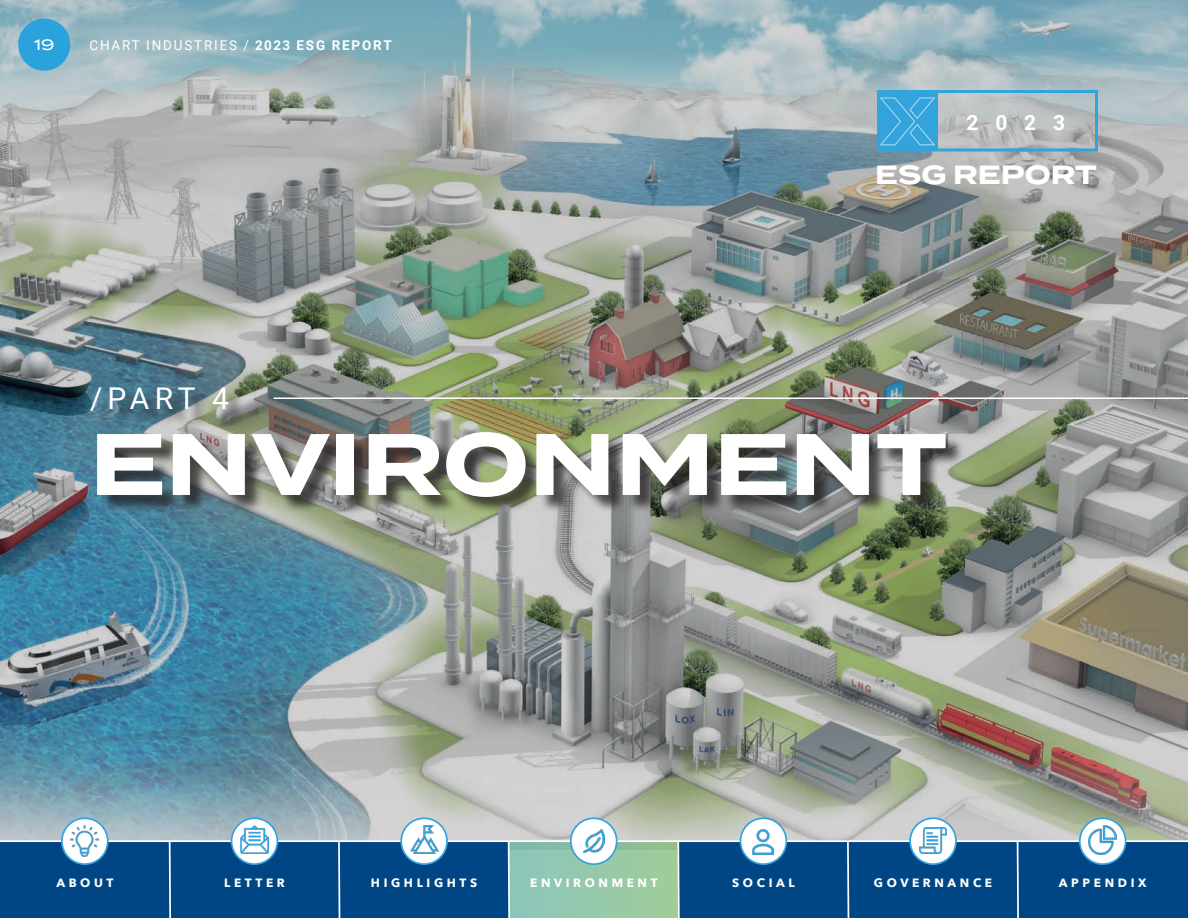
<style>
.page{position:relative;width:1188px;height:918px;background:#fff}
.page>*{position:absolute;margin:0;border:0;box-sizing:border-box;transform-origin:0 0}
.t1{font:700 87px "Termina";color:#fff}
.t2{font:30px "Roboto";color:#fff}
.t3{font:700 26.25px "Termina";color:#fff}
.t4{font:700 21px "Roboto";color:#fff}
.t5{font:500 15px "Termina";color:#fff}
.t6{font:13.5px "Roboto";letter-spacing:.135em;color:#fff}
.t7{font:700 12px "Avenir Next";letter-spacing:.3em;color:#fff}
.s1{font-weight:700}
</style>
<div class="page">
<img style="left:0;top:0;width:1188px;height:840px">
<div style="left:170px;top:841px;width:169px;height:77px;background:#004684"></div>
<img style="left:511px;top:842px;width:166px;height:76px">
<div style="left:0;top:842px;width:170px;height:76px;background:#004684"></div>
<div style="left:339px;top:841px;width:170px;height:77px;background:#004684"></div>
<div style="left:679px;top:841px;width:169px;height:77px;background:#004684"></div>
<div style="left:848px;top:841px;width:170px;height:77px;background:#004684"></div>
<div style="left:1018px;top:841px;width:170px;height:77px;background:#004684"></div>
<hr style="left:0;top:840px;width:1188px;height:2px;background:#fff">
<svg style="left:62px;top:818px;width:46px;height:46px"></svg>
<div style="left:61px;top:817px;width:48px;height:48px;border:2px solid #33a3dc;border-radius:50%"></div>
<div style="left:232px;top:818px;width:45px;height:46px;background:#fff;border-radius:50%"></div>
<div style="left:231px;top:817px;width:47px;height:48px;border:2px solid #33a3dc;border-radius:50%"></div>
<svg style="left:401px;top:818px;width:46px;height:46px"></svg>
<div style="left:400px;top:817px;width:48px;height:48px;border:2px solid #33a3dc;border-radius:50%"></div>
<div style="left:571px;top:818px;width:46px;height:46px;background:#fff;border-radius:50%"></div>
<div style="left:570px;top:817px;width:48px;height:48px;border:2px solid #33a3dc;border-radius:50%"></div>
<div style="left:740px;top:818px;width:46px;height:46px;background:#fff;border-radius:50%"></div>
<div style="left:740px;top:817px;width:47px;height:48px;border:2px solid #33a3dc;border-radius:50%"></div>
<svg style="left:910px;top:818px;width:46px;height:46px"></svg>
<div style="left:909px;top:817px;width:48px;height:48px;border:2px solid #33a3dc;border-radius:50%"></div>
<svg style="left:1080px;top:818px;width:46px;height:46px"></svg>
<div style="left:1079px;top:817px;width:47px;height:48px;border:2px solid #33a3dc;border-radius:50%"></div>
<img style="left:71px;top:826px;width:28px;height:31px">
<img style="left:240px;top:826px;width:29px;height:28px">
<img style="left:410px;top:826px;width:28px;height:28px">
<img style="left:583px;top:829px;width:21px;height:24px">
<img style="left:1089px;top:826px;width:28px;height:28px">
<img style="left:753px;top:829px;width:21px;height:25px">
<div style="left:878px;top:90px;width:220px;height:62px;border:3px solid #33a3dc"></div>
<div style="left:878px;top:91px;width:60px;height:59px;background:#33a3dc"></div>
<svg style="left:168px;top:839px;width:4px;height:79px"></svg>
<svg style="left:337px;top:839px;width:4px;height:79px"></svg>
<svg style="left:507px;top:839px;width:4px;height:79px"></svg>
<svg style="left:677px;top:839px;width:4px;height:79px"></svg>
<svg style="left:846px;top:839px;width:4px;height:79px"></svg>
<svg style="left:1016px;top:839px;width:4px;height:79px"></svg>
<div style="left:18px;top:19px;width:52px;height:52px;background:#2aa2db;border-radius:50%"></div>
<hr style="left:274px;top:398px;width:914px;height:1px;background:#fff">
<img style="left:919px;top:828px;width:28px;height:25px">
<svg style="left:880px;top:97px;width:55px;height:48px"></svg>
<div style="left:94px;top:391px;width:870px;height:124px;background:#231f20;opacity:.75"></div>
<p class="t5" style="left:34px;top:34px;width:22px">19</p>
<p class="t6" style="left:89px;top:36px;width:304px">CHART INDUSTRIES / <span class="s1">2023 ESG REPORT</span></p>
<p class="t4" style="left:967px;top:108px;width:100px">2023</p>
<p class="t3" style="left:875px;top:156px;width:223px">ESG REPORT</p>
<p class="t2" style="left:90px;top:378px;width:140px">/PART 4</p>
<p class="t1" style="left:90px;top:400px;width:858px">ENVIRONMENT</p>
<p class="t7" style="left:56px;top:872px;width:59px">ABOUT</p>
<p class="t7" style="left:224px;top:872px;width:62px">LETTER</p>
<p class="t7" style="left:371px;top:872px;width:108px">HIGHLIGHTS</p>
<p class="t7" style="left:530px;top:872px;width:129px">ENVIRONMENT</p>
<p class="t7" style="left:732px;top:872px;width:64px">SOCIAL</p>
<p class="t7" style="left:874px;top:872px;width:120px">GOVERNANCE</p>
<p class="t7" style="left:1059px;top:872px;width:89px">APPENDIX</p>
</div>
